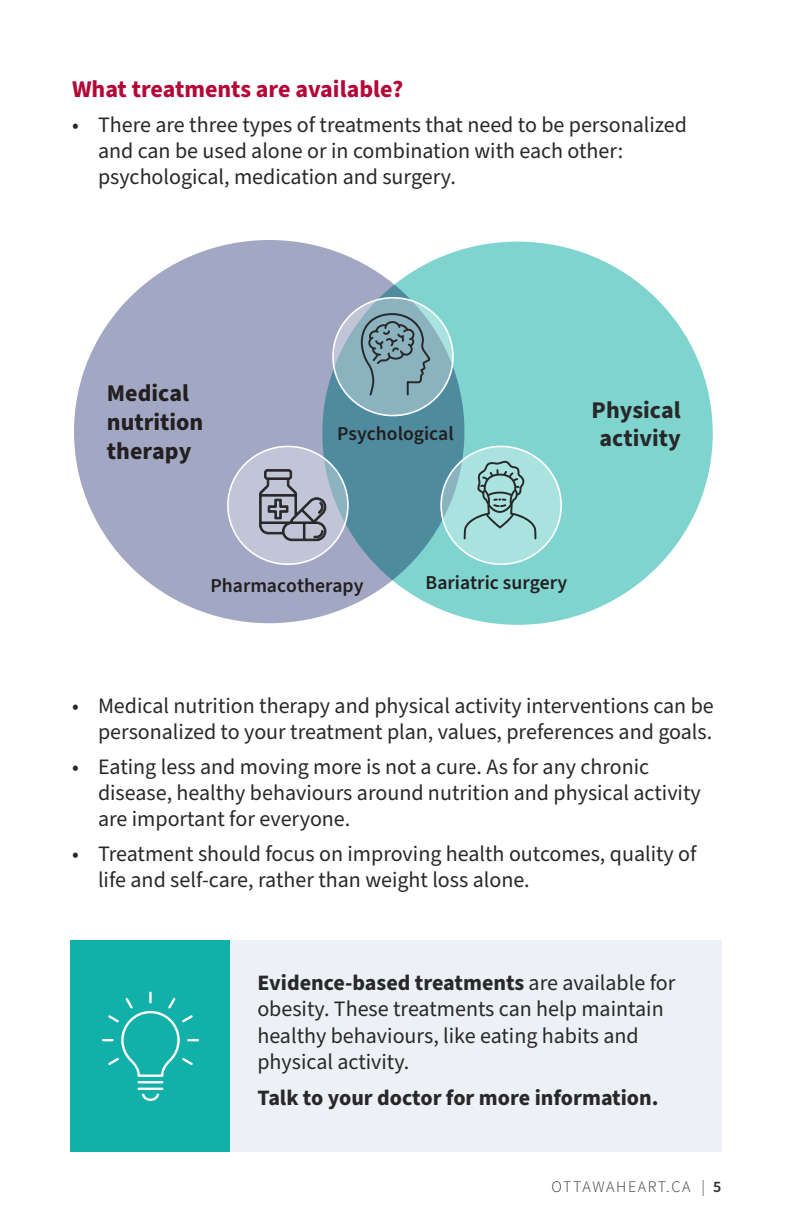
<style>
.page{position:relative;width:792px;height:1224px;background:#fff}
.page>*{position:absolute;margin:0;border:0;box-sizing:border-box;transform-origin:0 0}
.t1{font:700 24px "Source Sans Pro";color:#b30838}
.t2{font:700 24px/28.8px "Source Sans Pro";color:#231f20}
.t3{font:700 24px "Source Sans Pro";color:#292829}
.t4{font:22px/26px "Source Sans Pro";color:#292829}
.t5{font:700 22px "Source Sans Pro";color:#292829}
.t6{font:600 19.6px "Source Sans Pro";color:#231f20}
.t7{font:300 16px "Source Sans Pro";letter-spacing:.1em;color:#313131}
.s1{font-weight:700}
.s2{font-weight:600}
</style>
<div class="page">
<div style="left:230px;top:941px;width:491px;height:211px;background:#edf0f4"></div>
<div style="left:74px;top:240px;width:390px;height:383px;background:#a2a8c3;border-radius:50%"></div>
<svg style="left:322px;top:242px;width:391px;height:383px;background:#76c6c7"></svg>
<svg style="left:333px;top:298px;width:120px;height:118px;background:#9abcc8"></svg>
<svg style="left:360px;top:312px;width:72px;height:85px;background:#7c9ea9"></svg>
<svg style="left:441px;top:446px;width:120px;height:118px;background:#acdfde"></svg>
<svg style="left:228px;top:446px;width:120px;height:118px;background:#bec6d6"></svg>
<svg style="left:259px;top:469px;width:68px;height:72px;background:#9799a6"></svg>
<svg style="left:464px;top:461px;width:72px;height:78px;background:#96c5c3"></svg>
<div style="left:71px;top:941px;width:159px;height:211px;background:#11b0a9"></div>
<svg style="left:102px;top:991px;width:97px;height:110px"></svg>
<p class="t1" style="left:72px;top:72px;width:333px">What treatments are available?</p>
<p class="t4" style="left:98px;top:112px;width:591px;text-indent:-26px">• There are three types of treatments that need to be personalized and can be used alone or in combination with each other: psychological, medication and surgery.</p>
<p class="t2" style="left:107px;top:379px;width:98px">Medical nutrition therapy</p>
<p class="t3" style="left:592px;top:393px;width:91px">Physical</p>
<p class="t6" style="left:337px;top:420px;width:118px">Psychological</p>
<p class="t3" style="left:599px;top:422px;width:83px">activity</p>
<p class="t6" style="left:210px;top:572px;width:155px">Pharmacotherapy</p>
<p class="t6" style="left:426px;top:569px;width:143px">Bariatric surgery</p>
<p class="t4" style="left:72px;top:693px;width:643px;text-align:right">• Medical nutrition therapy and physical activity interventions can be personalized to your treatment plan, values, preferences and goals.</p>
<p class="t4" style="left:98px;top:754px;width:604px;text-indent:-26px">• Eating less and moving more is not a cure. As for any chronic disease, healthy behaviours around nutrition and physical activity are important for everyone.</p>
<p class="t4" style="left:98px;top:841px;width:601px;text-indent:-26px">• Treatment should focus on improving health outcomes, quality of life and self-care, rather than weight loss alone.</p>
<p class="t4" style="left:257px;top:970px;width:420px"><span class="s1">Evidence-based treatments</span> are available for obesity. These treatments can help maintain healthy behaviours, like eating habits and physical activity.</p>
<h4 class="t5" style="left:257px;top:1082px;width:403px">Talk to your doctor for more information.</h4>
<p class="t7" style="left:551px;top:1176px;width:171px">OTTAWAHEART.CA | <span class="s2">5</span></p>
</div>
